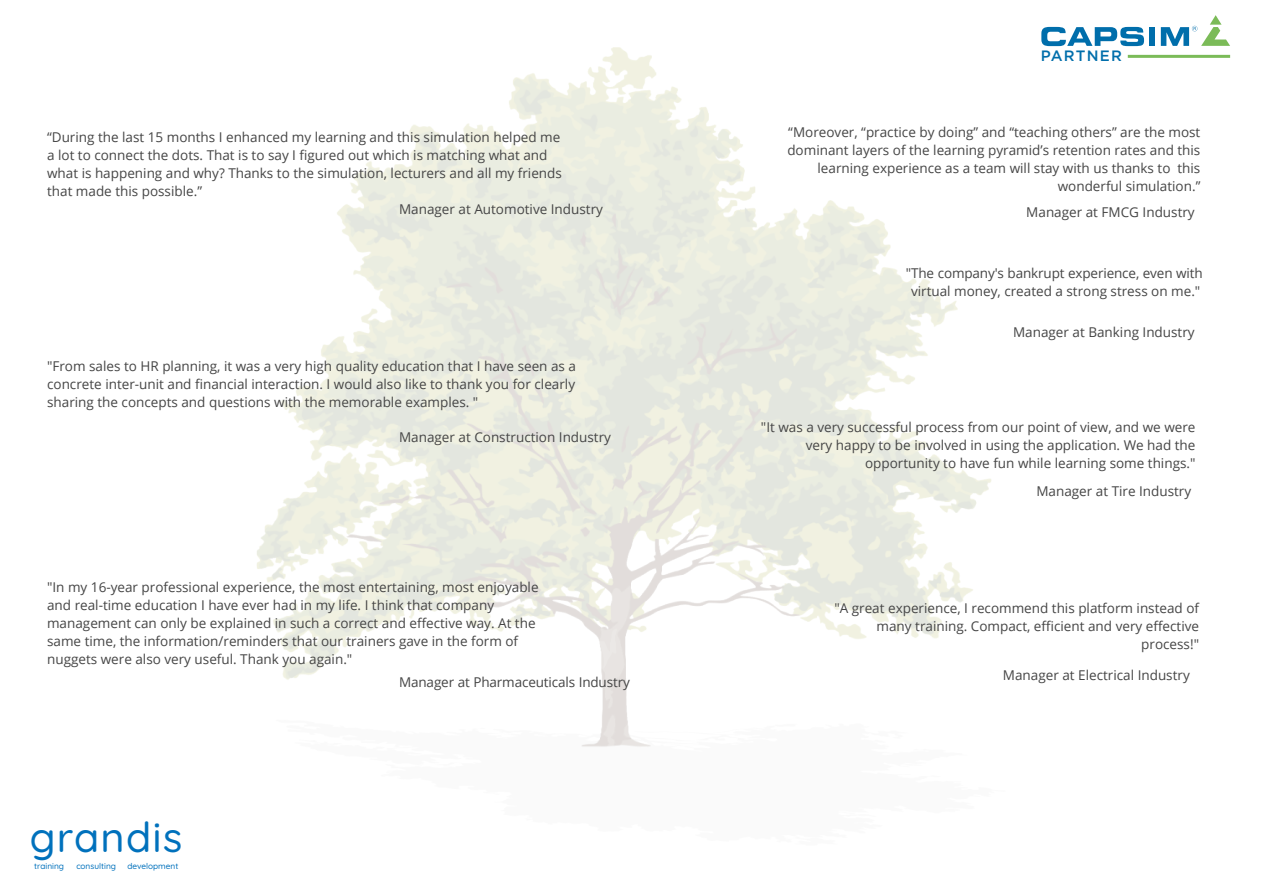
<style>
.page{position:relative;width:1263px;height:893px;background:#fff}
.page>*{position:absolute;margin:0;border:0;box-sizing:border-box;transform-origin:0 0}
.t1{font:500 41.55px "Quicksand";letter-spacing:.03em;color:#0071bc}
.t2{font:500 15px "Gotham";letter-spacing:.08em;color:#006eab}
.t3{font:13.5px/18px "Open Sans";color:#454545;text-align:right}
.t4{font:500 8.25px "Quicksand";color:#0071bc}
</style>
<div class="page">
<img style="left:257px;top:47px;width:734px;height:700px">
<div style="left:1149px;top:27px;width:6px;height:19px;background:#006eab"></div>
<svg style="left:1041px;top:27px;width:103px;height:19px"></svg>
<svg style="left:1161px;top:15px;width:69px;height:31px"></svg>
<hr style="left:1128px;top:55px;width:102px;height:3px;background:#7bbb58">
<p class="t3" style="left:47px;top:128px;width:516px;text-align:left">“During the last 15 months I enhanced my learning and this simulation helped me a lot to connect the dots. That is to say I figured out which is matching what and what is happening and why? Thanks to the simulation, lecturers and all my friends that made this possible.”</p>
<p class="t3" style="left:399px;top:200px;width:205px">Manager at Automotive Industry</p>
<p class="t3" style="left:47px;top:357px;width:530px;text-align:justify">"From sales to HR planning, it was a very high quality education that I have seen as a concrete inter-unit and financial interaction. I would also like to thank you for clearly sharing the concepts and questions with the memorable examples. "</p>
<p class="t3" style="left:399px;top:428px;width:213px">Manager at Construction Industry</p>
<p class="t3" style="left:47px;top:578px;width:493px;text-align:left">"In my 16-year professional experience, the most entertaining, most enjoyable and real-time education I have ever had in my life. I think that company management can only be explained in such a correct and effective way. At the same time, the information/reminders that our trainers gave in the form of nuggets were also very useful. Thank you again."</p>
<h1 class="t1" style="left:30px;top:805px;width:154px">grandis</h1>
<p class="t4" style="left:34px;top:860px;width:31px">training</p>
<p class="t4" style="left:76px;top:859px;width:41px">consulting</p>
<p class="t4" style="left:127px;top:859px;width:52px">development</p>
<p class="t3" style="left:399px;top:673px;width:232px">Manager at Pharmaceuticals Industry</p>
<p class="t2" style="left:1041px;top:46px;width:83px">PARTNER</p>
<p class="t3" style="left:787px;top:123px;width:415px">“Moreover, “practice by doing” and “teaching others” are the most dominant layers of the learning pyramid’s retention rates and this learning experience as a team will stay with us thanks to this wonderful simulation.”</p>
<p class="t3" style="left:1026px;top:202px;width:170px">Manager at FMCG Industry</p>
<p class="t3" style="left:906px;top:264px;width:298px;text-align:center">"The company's bankrupt experience, even with virtual money, created a strong stress on me."</p>
<p class="t3" style="left:1013px;top:322px;width:183px">Manager at Banking Industry</p>
<p class="t3" style="left:761px;top:418px;width:436px">"It was a very successful process from our point of view, and we were very happy to be involved in using the application. We had the opportunity to have fun while learning some things."</p>
<p class="t3" style="left:1036px;top:481px;width:156px">Manager at Tire Industry</p>
<p class="t3" style="left:834px;top:599px;width:366px">"A great experience, I recommend this platform instead of many training. Compact, efficient and very effective process!"</p>
<p class="t3" style="left:1003px;top:666px;width:188px">Manager at Electrical Industry</p>
</div>
